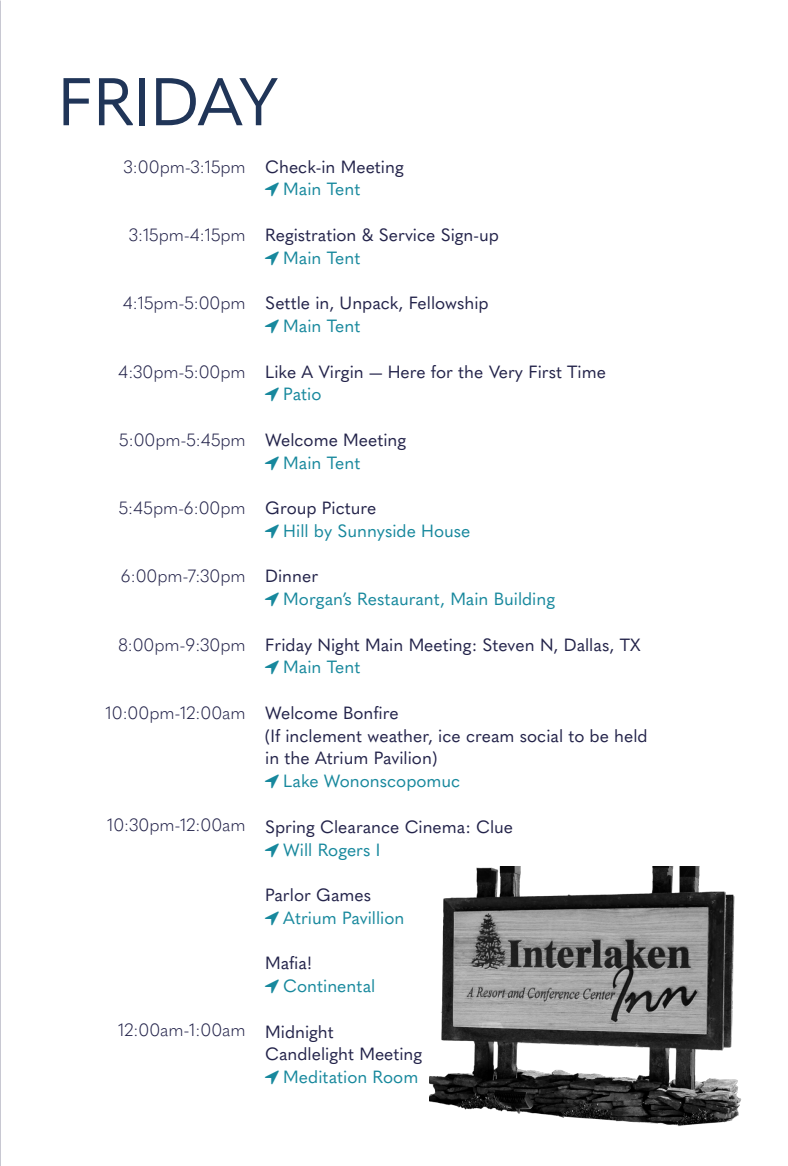
<style>
.page{position:relative;width:788px;height:1166px;background:#fff}
.page>*{position:absolute;margin:0;border:0;box-sizing:border-box;transform-origin:0 0}
.t1{font:66.5px "Quasimoda";color:#203558}
.Timeline_Title{font:17.5px/22.8px "Quasimoda";color:#23234a}
.t2{font:300 17.5px "Quasimoda";color:#23234a}
.Timeline_Title-2{font:17.5px "Quasimoda";color:#17889d}
.Timeline_Location{font:17.5px "Quasimoda";color:#17889d}
</style>
<div class="page">
<img style="left:429px;top:866px;width:312px;height:260px">
<p class="t1" style="left:58px;top:51px;width:222px">FRIDAY</p>
<p class="Timeline_Title" style="left:265px;top:154px;width:140px">Check-in Meeting</p>
<p class="Timeline_Location" style="left:283px;top:176px;width:79px">Main Tent</p>
<p class="Timeline_Title" style="left:265px;top:222px;width:235px">Registration &amp; Service Sign-up</p>
<p class="Timeline_Location" style="left:283px;top:244px;width:79px">Main Tent</p>
<p class="Timeline_Title" style="left:265px;top:290px;width:225px">Settle in, Unpack, Fellowship</p>
<p class="Timeline_Location" style="left:283px;top:312px;width:79px">Main Tent</p>
<p class="Timeline_Title" style="left:265px;top:359px;width:342px">Like A Virgin — Here for the Very First Time</p>
<p class="Timeline_Location" style="left:283px;top:381px;width:40px">Patio</p>
<p class="Timeline_Title" style="left:265px;top:427px;width:142px">Welcome Meeting</p>
<p class="Timeline_Location" style="left:283px;top:449px;width:79px">Main Tent</p>
<p class="Timeline_Title" style="left:265px;top:495px;width:113px">Group Picture</p>
<p class="Timeline_Title-2" style="left:283px;top:517px;width:188px">Hill by Sunnyside House</p>
<p class="Timeline_Title" style="left:265px;top:563px;width:55px">Dinner</p>
<p class="Timeline_Title-2" style="left:283px;top:585px;width:273px">Morgan’s Restaurant, Main Building</p>
<p class="Timeline_Title" style="left:265px;top:632px;width:377px">Friday Night Main Meeting: Steven N, Dallas, TX</p>
<p class="Timeline_Location" style="left:283px;top:654px;width:79px">Main Tent</p>
<p class="Timeline_Title" style="left:265px;top:700px;width:384px">Welcome Bonfire<br>(If inclement weather, ice cream social to be held in the Atrium Pavilion)</p>
<p class="Timeline_Title-2" style="left:283px;top:767px;width:178px">Lake Wononscopomuc</p>
<p class="Timeline_Title" style="left:265px;top:814px;width:249px">Spring Clearance Cinema: Clue</p>
<p class="Timeline_Title-2" style="left:283px;top:836px;width:98px">Will Rogers I</p>
<p class="Timeline_Title" style="left:265px;top:882px;width:108px">Parlor Games</p>
<p class="Timeline_Title-2" style="left:283px;top:904px;width:123px">Atrium Pavillion</p>
<p class="Timeline_Title" style="left:265px;top:950px;width:49px">Mafia!</p>
<p class="Timeline_Title-2" style="left:283px;top:972px;width:93px">Continental</p>
<p class="Timeline_Title" style="left:265px;top:1018px;width:70px">Midnight</p>
<p class="Timeline_Title" style="left:265px;top:1041px;width:159px">Candlelight Meeting</p>
<p class="Timeline_Title-2" style="left:283px;top:1063px;width:136px">Meditation Room</p>
<p class="t2" style="left:124px;top:153px;width:124px">3:00pm-3:15pm</p>
<p class="t2" style="left:129px;top:221px;width:118px">3:15pm-4:15pm</p>
<p class="t2" style="left:123px;top:290px;width:124px">4:15pm-5:00pm</p>
<p class="t2" style="left:118px;top:358px;width:129px">4:30pm-5:00pm</p>
<p class="t2" style="left:119px;top:426px;width:128px">5:00pm-5:45pm</p>
<p class="t2" style="left:119px;top:494px;width:128px">5:45pm-6:00pm</p>
<p class="t2" style="left:121px;top:563px;width:126px">6:00pm-7:30pm</p>
<p class="t2" style="left:118px;top:631px;width:129px">8:00pm-9:30pm</p>
<p class="t2" style="left:105px;top:699px;width:142px">10:00pm-12:00am</p>
<p class="t2" style="left:107px;top:811px;width:140px">10:30pm-12:00am</p>
<p class="t2" style="left:118px;top:1016px;width:129px">12:00am-1:00am</p>
</div>
